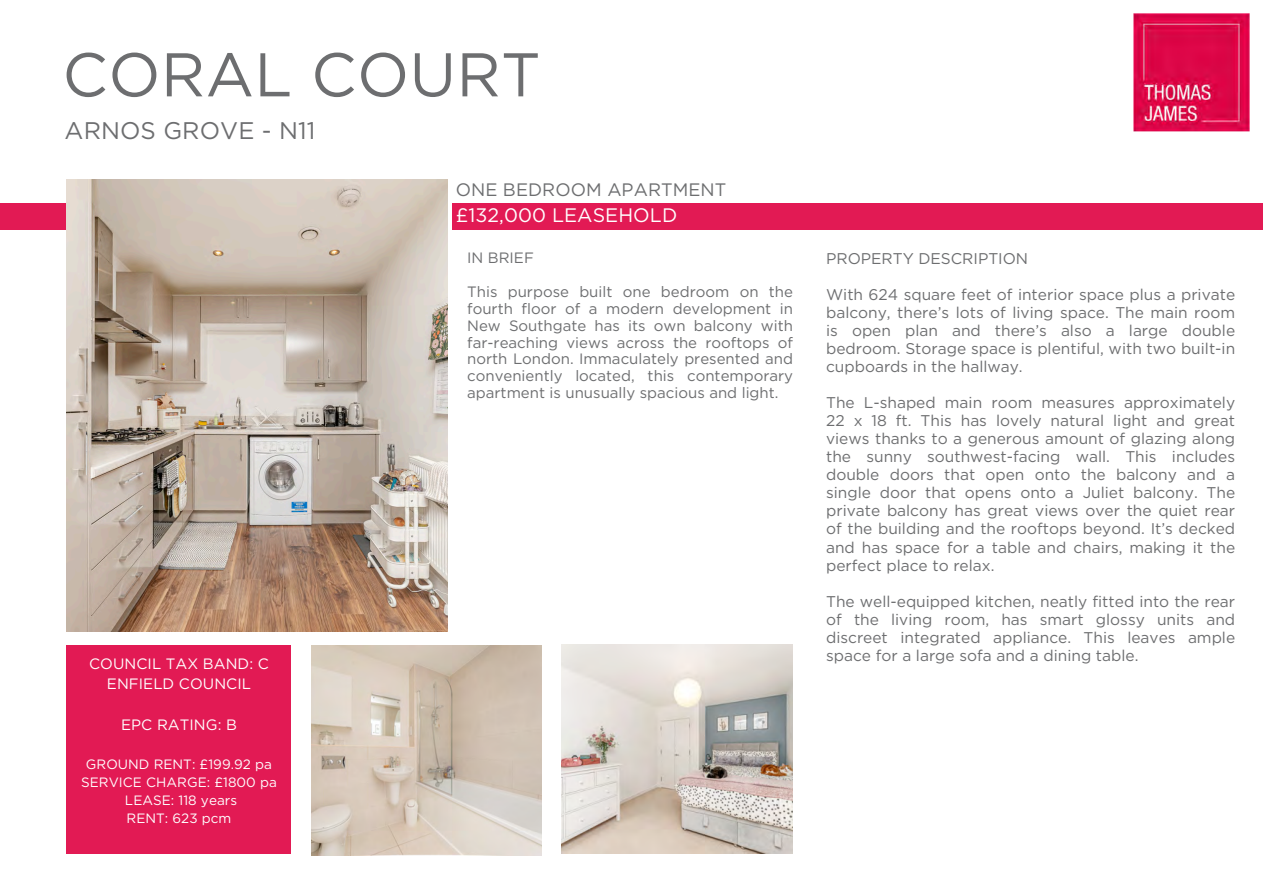
<style>
.page{position:relative;width:1263px;height:894px;background:#fff}
.page>*{position:absolute;margin:0;border:0;box-sizing:border-box;transform-origin:0 0}
.t1{font:61.5px "Gotham";letter-spacing:.005em;color:#6d6e70}
.t2{font:24px "Gotham";letter-spacing:.005em;color:#6d6e70}
.t3{font:19.5px "Gotham";letter-spacing:.005em;color:#fff}
.t4{font:18px "Gotham";letter-spacing:.005em;color:#6d6e70}
.t5{font:15.45px/18px "Gotham";color:#6d6e70;text-align:justify}
.t6{font:15px/16.8px "Gotham";color:#6d6e70;text-align:justify}
.t7{font:15px/20.2px "Gotham";letter-spacing:.005em;color:#fff;text-align:center}
.t8{font:13.5px "Gotham";letter-spacing:.005em;color:#fff}
</style>
<div class="page">
<div style="left:0;top:204px;width:1263px;height:25px;background:#e21a54"></div>
<div style="left:67px;top:159px;width:384px;height:455px;background:#fff"></div>
<img style="left:67px;top:179px;width:380px;height:452px">
<img style="left:312px;top:645px;width:229px;height:210px">
<img style="left:561px;top:644px;width:232px;height:208px">
<div style="left:67px;top:645px;width:224px;height:209px;background:#e21a54"></div>
<img style="left:1133px;top:13px;width:117px;height:119px">
<p class="t1" style="left:62px;top:37px;width:480px">CORAL COURT</p>
<p class="t2" style="left:65px;top:116px;width:252px">ARNOS GROVE - N11</p>
<h3 class="t7" style="left:89px;top:653px;width:181px">COUNCIL TAX BAND: C<br>ENFIELD COUNCIL</h3>
<h4 class="t7" style="left:121px;top:714px;width:117px">EPC RATING: B</h4>
<h5 class="t8" style="left:86px;top:756px;width:188px">GROUND RENT: £199.92 pa</h5>
<p class="t8" style="left:81px;top:774px;width:197px">SERVICE CHARGE: £1800 pa</p>
<h4 class="t8" style="left:125px;top:792px;width:114px">LEASE: 118 years</h4>
<h5 class="t8" style="left:127px;top:810px;width:106px">RENT: 623 pcm</h5>
<h5 class="t4" style="left:456px;top:178px;width:272px">ONE BEDROOM APARTMENT</h5>
<h5 class="t3" style="left:456px;top:203px;width:223px">£132,000 LEASEHOLD</h5>
<h5 class="t6" style="left:467px;top:249px;width:68px">IN BRIEF</h5>
<p class="t6" style="left:467px;top:283px;width:327px">This purpose built one bedroom on the fourth floor of a modern development in New Southgate has its own balcony with far-reaching views across the rooftops of north London. Immaculately presented and conveniently located, this contemporary apartment is unusually spacious and light.</p>
<h4 class="t5" style="left:826px;top:249px;width:204px">PROPERTY DESCRIPTION</h4>
<h4 class="t5" style="left:826px;top:285px;width:411px">With 624 square feet of interior space plus a private balcony, there’s lots of living space. The main room is open plan and there’s also a large double bedroom. Storage space is plentiful, with two built-in cupboards in the hallway.</h4>
<p class="t5" style="left:826px;top:393px;width:411px">The L-shaped main room measures approximately 22 x 18 ft. This has lovely natural light and great views thanks to a generous amount of glazing along the sunny southwest-facing wall. This includes double doors that open onto the balcony and a single door that opens onto a Juliet balcony. The private balcony has great views over the quiet rear of the building and the rooftops beyond. It’s decked and has space for a table and chairs, making it the perfect place to relax.</p>
<p class="t5" style="left:826px;top:591px;width:411px">The well-equipped kitchen, neatly fitted into the rear of the living room, has smart glossy units and discreet integrated appliance. This leaves ample space for a large sofa and a dining table.</p>
</div>
